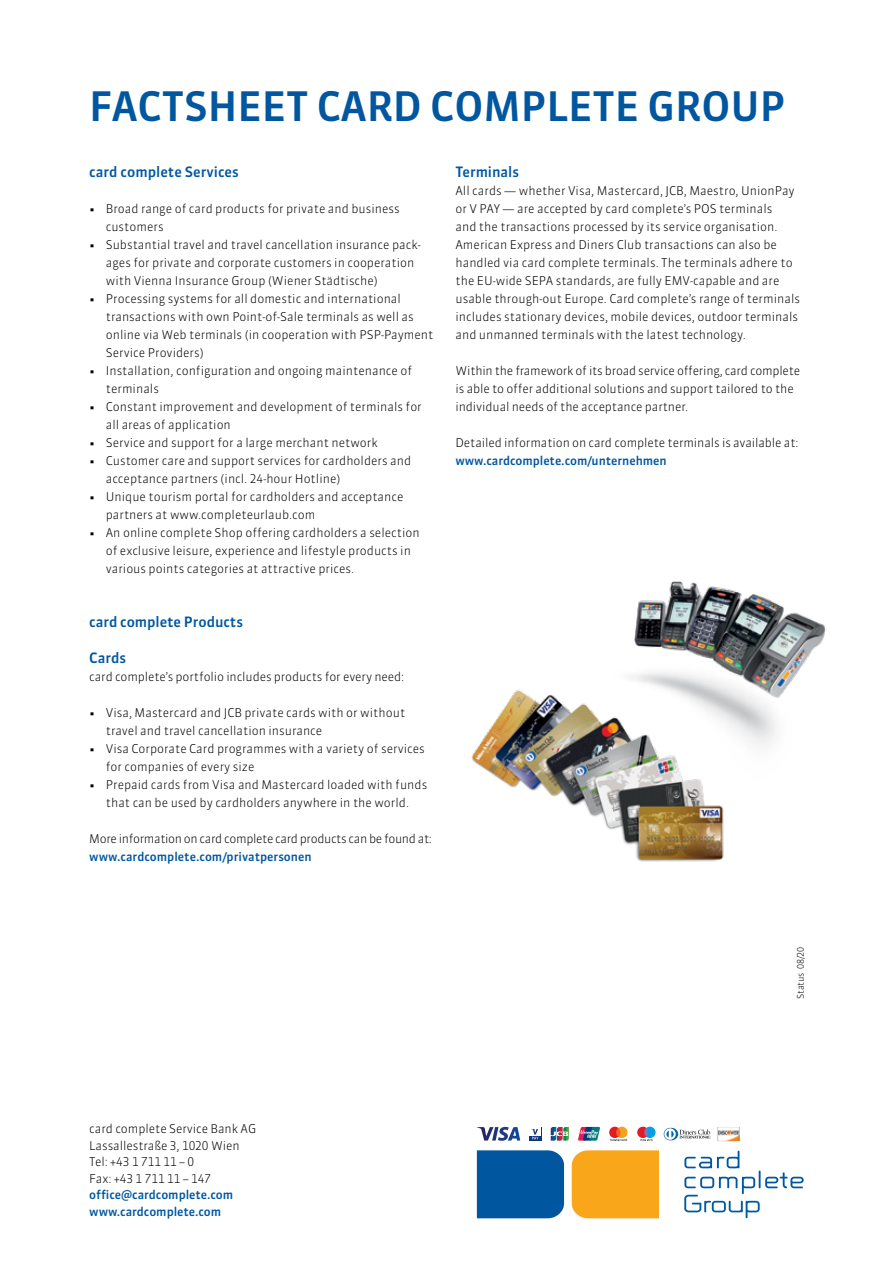
<style>
.page{position:relative;width:893px;height:1263px;background:#fff}
.page>*{position:absolute;margin:0;border:0;box-sizing:border-box;transform-origin:0 0}
.t1{font:500 40.5px "Sanuk TF";color:#0057a0}
.t2{font:500 14.25px "Sanuk TF";letter-spacing:-.005em;color:#0057a0}
.t3{font:300 12px/18px "Sanuk TF";color:#000}
.t4{font:500 12px/16.5px "Sanuk TF";letter-spacing:-.005em;color:#0057a0}
.t5{font:300 12px "Sanuk TF";letter-spacing:-.03em;color:#000}
.t6{font:300 9px "Sanuk TF";letter-spacing:-.015em;color:#000}
</style>
<div class="page">
<img style="left:501px;top:780px;width:223px;height:82px">
<div style="left:477px;top:1150px;width:87px;height:68px;background:#0057a0"></div>
<div style="left:572px;top:1150px;width:87px;height:68px;background:#faa61a"></div>
<svg style="left:684px;top:1151px;width:120px;height:67px"></svg>
<svg style="left:664px;top:1128px;width:47px;height:12px"></svg>
<svg style="left:550px;top:1127px;width:19px;height:14px"></svg>
<svg style="left:578px;top:1127px;width:22px;height:13px"></svg>
<svg style="left:477px;top:1127px;width:43px;height:14px"></svg>
<svg style="left:529px;top:1136px;width:12px;height:4px"></svg>
<svg style="left:531px;top:1129px;width:7px;height:10px"></svg>
<svg style="left:637px;top:1127px;width:19px;height:14px"></svg>
<svg style="left:609px;top:1127px;width:19px;height:14px"></svg>
<img style="left:718px;top:1127px;width:21px;height:14px">
<img style="left:471px;top:581px;width:355px;height:199px">
<h1 class="t1" style="left:89px;top:81px;width:698px">FACTSHEET CARD COMPLETE GROUP</h1>
<p class="t2" style="left:89px;top:163px;width:151px">card complete Services</p>
<p class="t3" style="left:106px;top:200px;width:295px;text-indent:-16px">• Broad range of card products for private and business customers</p>
<p class="t3" style="left:106px;top:236px;width:316px;text-indent:-16px">• Substantial travel and travel cancellation insurance pack&shy;ages for private and corporate customers in cooperation with Vienna Insurance Group (Wiener Städtische)</p>
<p class="t3" style="left:106px;top:290px;width:329px;text-indent:-16px">• Processing systems for all domestic and international transactions with own Point-of-Sale terminals as well as online via Web terminals (in cooperation with PSP-Payment Service Providers)</p>
<p class="t3" style="left:106px;top:362px;width:308px;text-indent:-16px">• Installation, configuration and ongoing maintenance of terminals</p>
<p class="t3" style="left:106px;top:398px;width:318px;text-indent:-16px">• Constant improvement and development of terminals for all areas of application</p>
<p class="t3" style="left:89px;top:434px;width:290px">• Service and support for a large merchant network</p>
<p class="t3" style="left:106px;top:452px;width:307px;text-indent:-16px">• Customer care and support services for cardholders and acceptance partners (incl. 24-hour Hotline)</p>
<p class="t3" style="left:106px;top:488px;width:299px;text-indent:-16px">• Unique tourism portal for cardholders and acceptance partners at www.completeurlaub.com</p>
<p class="t3" style="left:106px;top:524px;width:315px;text-indent:-16px">• An online complete Shop offering cardholders a selection of exclusive leisure, experience and lifestyle products in various points categories at attractive prices.</p>
<p class="t2" style="left:89px;top:613px;width:155px">card complete Products</p>
<p class="t2" style="left:89px;top:649px;width:38px">Cards</p>
<p class="t3" style="left:89px;top:668px;width:316px">card complete’s portfolio includes products for every need:</p>
<p class="t3" style="left:106px;top:704px;width:301px;text-indent:-16px">• Visa, Mastercard and JCB private cards with or without travel and travel cancellation insurance</p>
<p class="t3" style="left:106px;top:740px;width:321px;text-indent:-16px">• Visa Corporate Card programmes with a variety of services for companies of every size</p>
<p class="t3" style="left:89px;top:776px;width:339px;text-align:center">• Prepaid cards from Visa and Mastercard loaded with funds that can be used by cardholders anywhere in the world.</p>
<p class="t5" style="left:89px;top:831px;width:344px">More information on card complete card products can be found at:</p>
<p class="t4" style="left:89px;top:848px;width:224px">www.cardcomplete.com/privatpersonen</p>
<p class="t2" style="left:455px;top:163px;width:65px">Terminals</p>
<p class="t3" style="left:455px;top:182px;width:346px">All cards — whether Visa, Mastercard, JCB, Maestro, UnionPay or V PAY — are accepted by card complete’s POS terminals<br>and the transactions processed by its service organisation.<br>American Express and Diners Club transactions can also be handled via card complete terminals. The terminals adhere to the EU-wide SEPA standards, are fully EMV-capable and are usable through-out Europe. Card complete’s range of terminals includes stationary devices, mobile devices, outdoor terminals and unmanned terminals with the latest technology.</p>
<p class="t3" style="left:455px;top:362px;width:346px">Within the framework of its broad service offering, card complete is able to offer additional solutions and support tailored to the individual needs of the acceptance partner.</p>
<p class="t3" style="left:455px;top:434px;width:345px">Detailed information on card complete terminals is available at:</p>
<p class="t4" style="left:455px;top:452px;width:213px">www.cardcomplete.com/unternehmen</p>
<p class="t6" style="left:795px;top:999px;width:54px;rotate:-90deg">Status 08/20</p>
<p class="t3" style="left:89px;top:1121px;width:169px;line-height:16.5px">card complete Service Bank AG<br>Lassallestraße 3, 1020 Wien<br>Tel: +43 1 711 11 – 0<br>Fax: +43 1 711 11 – 147</p>
<p class="t4" style="left:89px;top:1187px;width:145px">office@cardcomplete.com www.cardcomplete.com</p>
</div>
